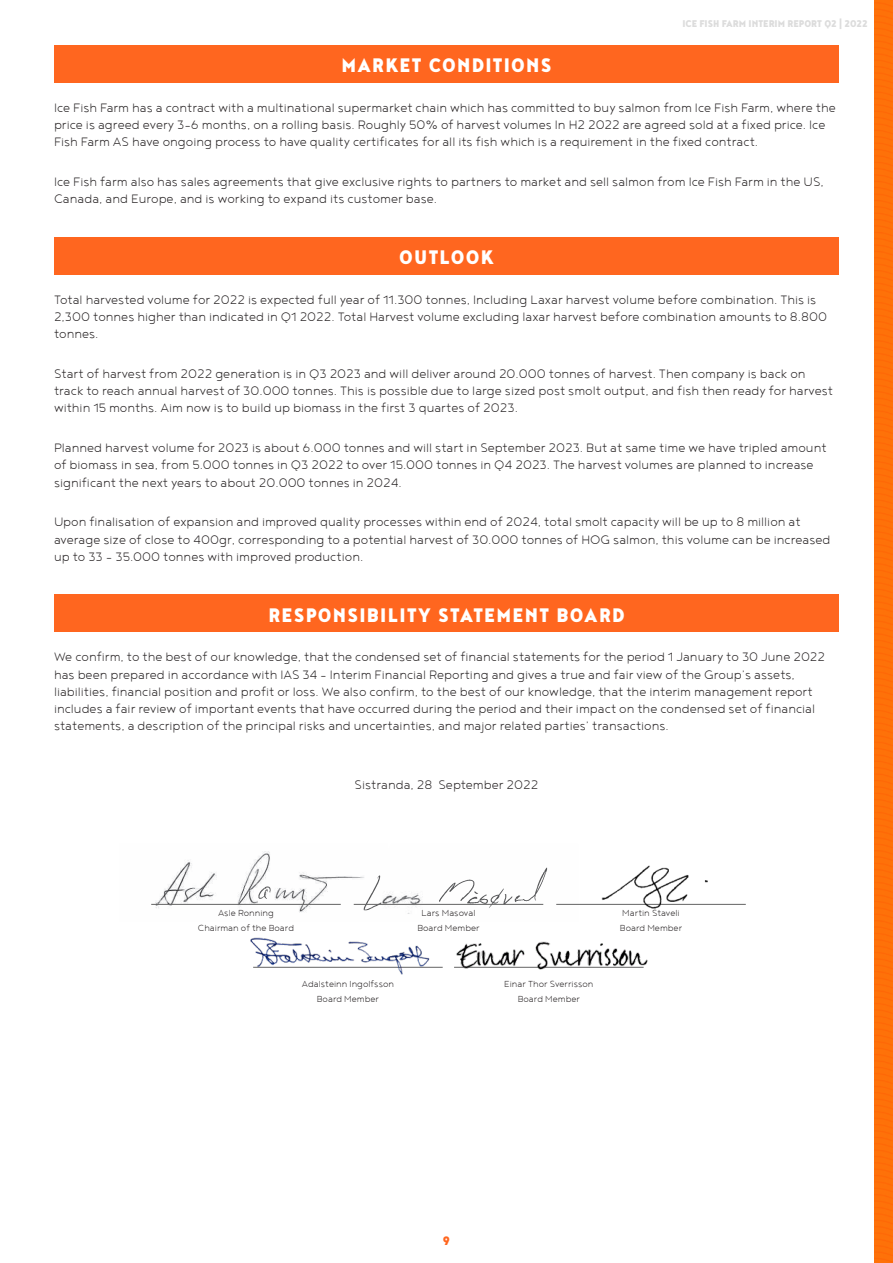
<style>
.page{position:relative;width:893px;height:1263px;background:#fff}
.page>*{position:absolute;margin:0;border:0;box-sizing:border-box;transform-origin:0 0}
.Heading_1{font:900 24px "Noyh Geometric Slim";letter-spacing:.055em;color:#fff}
.t1{font:300 15px/17.2px "Noyh W01";color:#231f20}
.t2{font:900 15px "Noyh Geometric Slim";color:#ff661f}
.t3{font:900 12px "Noyh Geometric Slim";color:#dcdcdc}
.body{font:300 10.8px "Noyh W01";color:#231f20}
</style>
<div class="page">
<div style="left:875px;top:0;width:18px;height:1263px;background:#fe7109"></div>
<div style="left:54px;top:45px;width:785px;height:37px;background:#ff661f"></div>
<div style="left:54px;top:237px;width:785px;height:37px;background:#ff661f"></div>
<div style="left:54px;top:594px;width:785px;height:38px;background:#ff661f"></div>
<img style="left:151px;top:851px;width:204px;height:57px">
<img style="left:160px;top:886px;width:195px;height:27px">
<img style="left:363px;top:867px;width:184px;height:43px">
<hr style="left:151px;top:904px;width:190px;height:1px;background:#646464">
<hr style="left:253px;top:967px;width:190px;height:1px;background:#646464">
<hr style="left:354px;top:904px;width:189px;height:1px;background:#646464">
<hr style="left:556px;top:904px;width:190px;height:1px;background:#646464">
<img style="left:454px;top:941px;width:194px;height:29px">
<img style="left:572px;top:865px;width:152px;height:44px">
<img style="left:251px;top:938px;width:180px;height:37px">
<p class="t3" style="left:682px;top:16px;width:187px">ICE FISH FARM INTERIM REPORT Q2 | 2022</p>
<p class="Heading_1" style="left:341px;top:51px;width:212px">MARKET CONDITIONS</p>
<p class="t1" style="left:54px;top:98px;width:783px">Ice Fish Farm has a contract with a multinational supermarket chain which has committed to buy salmon from Ice Fish Farm, where the price is agreed every 3-6 months, on a rolling basis. Roughly 50% of harvest volumes In H2 2022 are agreed sold at a fixed price. Ice<br>Fish Farm AS have ongoing process to have quality certificates for all its fish which is a requirement in the fixed contract.</p>
<p class="t1" style="left:54px;top:173px;width:771px">Ice Fish farm also has sales agreements that give exclusive rights to partners to market and sell salmon from Ice Fish Farm in the US,<br>Canada, and Europe, and is working to expand its customer base.</p>
<p class="Heading_1" style="left:399px;top:242px;width:96px">OUTLOOK</p>
<p class="t1" style="left:54px;top:290px;width:775px">Total harvested volume for 2022 is expected full year of 11.300 tonnes, Including Laxar harvest volume before combination. This is<br>2,300 tonnes higher than indicated in Q1 2022. Total Harvest volume excluding laxar harvest before combination amounts to 8.800 tonnes.</p>
<p class="t1" style="left:54px;top:365px;width:781px">Start of harvest from 2022 generation is in Q3 2023 and will deliver around 20.000 tonnes of harvest. Then company is back on track to reach annual harvest of 30.000 tonnes. This is possible due to large sized post smolt output, and fish then ready for harvest within 15 months. Aim now is to build up biomass in the first 3 quartes of 2023.</p>
<p class="t1" style="left:54px;top:439px;width:774px">Planned harvest volume for 2023 is about 6.000 tonnes and will start in September 2023. But at same time we have tripled amount of biomass in sea, from 5.000 tonnes in Q3 2022 to over 15.000 tonnes in Q4 2023. The harvest volumes are planned to increase significant the next years to about 20.000 tonnes in 2024.</p>
<p class="t1" style="left:54px;top:513px;width:778px">Upon finalisation of expansion and improved quality processes within end of 2024, total smolt capacity will be up to 8 million at average size of close to 400gr, corresponding to a potential harvest of 30.000 tonnes of HOG salmon, this volume can be increased up to 33 - 35.000 tonnes with improved production.</p>
<p class="Heading_1" style="left:268px;top:600px;width:357px">RESPONSIBILITY STATEMENT BOARD</p>
<p class="t1" style="left:54px;top:648px;width:773px">We confirm, to the best of our knowledge, that the condensed set of financial statements for the period 1 January to 30 June 2022 has been prepared in accordance with IAS 34 – Interim Financial Reporting and gives a true and fair view of the Group’s assets, liabilities, financial position and profit or loss. We also confirm, to the best of our knowledge, that the interim management report includes a fair review of important events that have occurred during the period and their impact on the condensed set of financial statements, a description of the principal risks and uncertainties, and major related parties’ transactions.</p>
<p class="t1" style="left:355px;top:776px;width:185px">Sistranda, 28 September 2022</p>
<p class="body" style="left:218px;top:907px;width:57px">Asle Ronning</p>
<p class="body" style="left:198px;top:921px;width:98px">Chairman of the Board</p>
<p class="body" style="left:302px;top:978px;width:94px">Adalsteinn Ingolfsson</p>
<p class="body" style="left:317px;top:993px;width:64px">Board Member</p>
<p class="body" style="left:421px;top:907px;width:56px">Lars Masoval</p>
<p class="body" style="left:417px;top:921px;width:64px">Board Member</p>
<p class="body" style="left:504px;top:978px;width:91px">Einar Thor Sverrisson</p>
<p class="body" style="left:518px;top:993px;width:64px">Board Member</p>
<p class="body" style="left:622px;top:907px;width:59px">Martin Staveli</p>
<p class="body" style="left:620px;top:921px;width:64px">Board Member</p>
<p class="t2" style="left:443px;top:1231px;width:9px">9</p>
</div>
